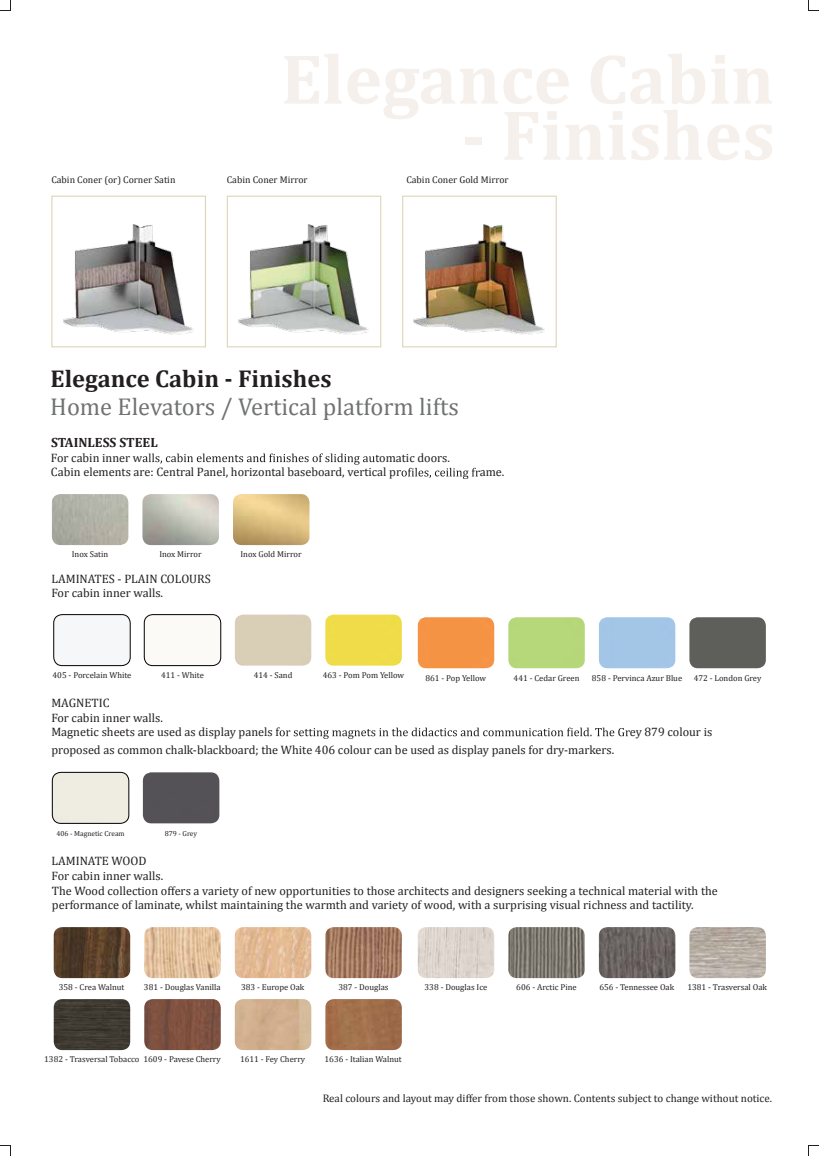
<style>
.page{position:relative;width:819px;height:1156px;background:#fff}
.page>*{position:absolute;margin:0;border:0;box-sizing:border-box;transform-origin:0 0}
.t1{font:24.38px "Cambria";color:#717273}
.t2{font:700 24.38px "Cambria";color:#231f20}
.t3{font:700 13.38px "Cambria";color:#231f20}
.t4{font:12.25px/14.6px "Cambria";color:#231f20}
.t5{font:11px "Cambria";color:#231f20}
.t6{font:9.75px "Cambria";color:#231f20}
.t7{font:8.5px "Cambria";color:#231f20}
.t8{font:7.38px "Cambria";color:#231f20}
</style>
<div class="page">
<svg style="left:0;top:0;width:11px;height:11px"></svg>
<svg style="left:808px;top:0;width:10px;height:11px"></svg>
<svg style="left:808px;top:1145px;width:10px;height:10px"></svg>
<svg style="left:0;top:1145px;width:11px;height:10px"></svg>
<img style="left:63px;top:224px;width:130px;height:111px">
<div style="left:52px;top:196px;width:154px;height:151px;border:1px solid #d8d0b2"></div>
<img style="left:238px;top:224px;width:130px;height:111px">
<div style="left:227px;top:196px;width:154px;height:151px;border:1px solid #d8d0b2"></div>
<img style="left:413px;top:224px;width:132px;height:111px">
<div style="left:402px;top:196px;width:154px;height:151px;border:1px solid #d8d0b2"></div>
<svg style="left:143px;top:453px;width:236px;height:11px"></svg>
<svg style="left:401px;top:467px;width:79px;height:12px"></svg>
<img style="left:52px;top:494px;width:76px;height:51px">
<img style="left:233px;top:494px;width:76px;height:51px">
<img style="left:142px;top:494px;width:77px;height:51px">
<div style="left:54px;top:614px;width:76px;height:51px;background:#f6f7f8"></div>
<div style="left:54px;top:614px;width:76px;height:51px;border:1px solid #010101;border-radius:9px"></div>
<div style="left:325px;top:614px;width:77px;height:51px;background:#f0dc49"></div>
<div style="left:235px;top:614px;width:76px;height:51px;background:#d9cfb7"></div>
<div style="left:144px;top:614px;width:77px;height:51px;background:#fbfaf6"></div>
<div style="left:144px;top:614px;width:77px;height:51px;border:1px solid #010101;border-radius:9px"></div>
<div style="left:418px;top:617px;width:76px;height:51px;background:#f59344"></div>
<div style="left:689px;top:617px;width:76px;height:51px;background:#5e5f5a"></div>
<div style="left:599px;top:617px;width:76px;height:51px;background:#a3c6e7"></div>
<div style="left:508px;top:617px;width:76px;height:51px;background:#b7d87a"></div>
<svg style="left:279px;top:727px;width:350px;height:11px"></svg>
<div style="left:52px;top:772px;width:77px;height:51px;background:#efece1"></div>
<div style="left:52px;top:772px;width:77px;height:51px;border:1px solid #010101;border-radius:9px"></div>
<div style="left:143px;top:772px;width:76px;height:51px;background:#545257"></div>
<img style="left:54px;top:927px;width:76px;height:50px">
<img style="left:144px;top:927px;width:77px;height:50px">
<img style="left:235px;top:927px;width:76px;height:50px">
<img style="left:325px;top:927px;width:77px;height:50px">
<img style="left:418px;top:927px;width:76px;height:50px">
<img style="left:508px;top:927px;width:76px;height:50px">
<img style="left:599px;top:927px;width:76px;height:50px">
<img style="left:689px;top:927px;width:76px;height:50px">
<img style="left:54px;top:999px;width:76px;height:50px">
<img style="left:144px;top:999px;width:77px;height:50px">
<img style="left:235px;top:999px;width:76px;height:50px">
<img style="left:325px;top:999px;width:77px;height:50px">
<p class="t6" style="left:51px;top:174px;width:126px">Cabin Coner (or) Corner Satin</p>
<p class="t6" style="left:227px;top:174px;width:82px">Cabin Coner Mirror</p>
<p class="t6" style="left:406px;top:174px;width:104px">Cabin Coner Gold Mirror</p>
<h1 class="t2" style="left:51px;top:363px;width:282px">Elegance Cabin - Finishes</h1>
<h1 class="t1" style="left:50px;top:392px;width:410px">Home Elevators / Vertical platform lifts</h1>
<p class="t3" style="left:51px;top:434px;width:108px">STAINLESS STEEL</p>
<p class="t4" style="left:51px;top:450px;width:93px">For cabin inner w</p>
<p class="t4" style="left:51px;top:450px;width:400px;line-height:14.2px;text-indent:328px">omatic doors.<br>Cabin elements are: Central Panel, horizontal baseboard, vertical pr</p>
<p class="t4" style="left:480px;top:464px;width:26px">ame.</p>
<p class="t7" style="left:159px;top:549px;width:44px">Inox Mirror</p>
<p class="t7" style="left:240px;top:549px;width:63px">Inox Gold Mirror</p>
<p class="t7" style="left:72px;top:549px;width:38px">Inox Satin</p>
<p class="t4" style="left:52px;top:571px;width:161px">LAMINATES - PLAIN COLOURS<br>For cabin inner walls.</p>
<p class="t7" style="left:52px;top:670px;width:80px">405 - Porcelain White</p>
<p class="t7" style="left:161px;top:670px;width:44px">411 - White</p>
<p class="t7" style="left:254px;top:670px;width:40px">414 - Sand</p>
<p class="t7" style="left:323px;top:670px;width:83px">463 - Pom Pom Yellow</p>
<p class="t7" style="left:425px;top:672px;width:62px">861 - Pop Yellow</p>
<p class="t7" style="left:513px;top:672px;width:67px">441 - Cedar Green</p>
<p class="t7" style="left:592px;top:672px;width:92px">858 - Pervinca Azur Blue</p>
<p class="t7" style="left:693px;top:672px;width:69px">472 - London Grey</p>
<p class="t4" style="left:51px;top:695px;width:229px">MAGNETIC<br>For cabin inner walls.<br>Magnetic sheets are used as display panels f</p>
<p class="t4" style="left:629px;top:724px;width:84px">ey 879 colour is</p>
<p class="t4" style="left:51px;top:742px;width:564px">proposed as common chalk-blackboard; the White 406 colour can be used as display panels for dry-markers.</p>
<p class="t8" style="left:56px;top:828px;width:70px">406 - Magnetic Cream</p>
<p class="t8" style="left:165px;top:828px;width:34px">879 - Grey</p>
<p class="t4" style="left:52px;top:853px;width:667px">LAMINATE WOOD<br>For cabin inner walls.<br>The Wood collection offers a variety of new opportunities to those architects and designers seeking a technical material with the performance of laminate, whilst maintaining the warmth and variety of wood, with a surprising visual richness and tactility.</p>
<p class="t7" style="left:59px;top:982px;width:67px">358 - Crea Walnut</p>
<p class="t7" style="left:144px;top:982px;width:78px">381 - Douglas Vanilla</p>
<p class="t7" style="left:241px;top:982px;width:65px">383 - Europe Oak</p>
<p class="t7" style="left:338px;top:982px;width:52px">387 - Douglas</p>
<p class="t7" style="left:424px;top:982px;width:64px">338 - Douglas Ice</p>
<p class="t7" style="left:516px;top:982px;width:62px">606 - Arctic Pine</p>
<p class="t7" style="left:599px;top:982px;width:76px">656 - Tennessee Oak</p>
<p class="t7" style="left:687px;top:982px;width:81px">1381 - Trasversal Oak</p>
<p class="t7" style="left:44px;top:1054px;width:178px">1382 - Trasversal Tobacco 1609 - Pavese Cherry</p>
<p class="t7" style="left:240px;top:1054px;width:67px">1611 - Fey Cherry</p>
<p class="t7" style="left:324px;top:1054px;width:79px">1636 - Italian Walnut</p>
<p class="t5" style="left:322px;top:1091px;width:451px">Real colours and layout may differ from those shown. Contents subject to change without notice.</p>
</div>
